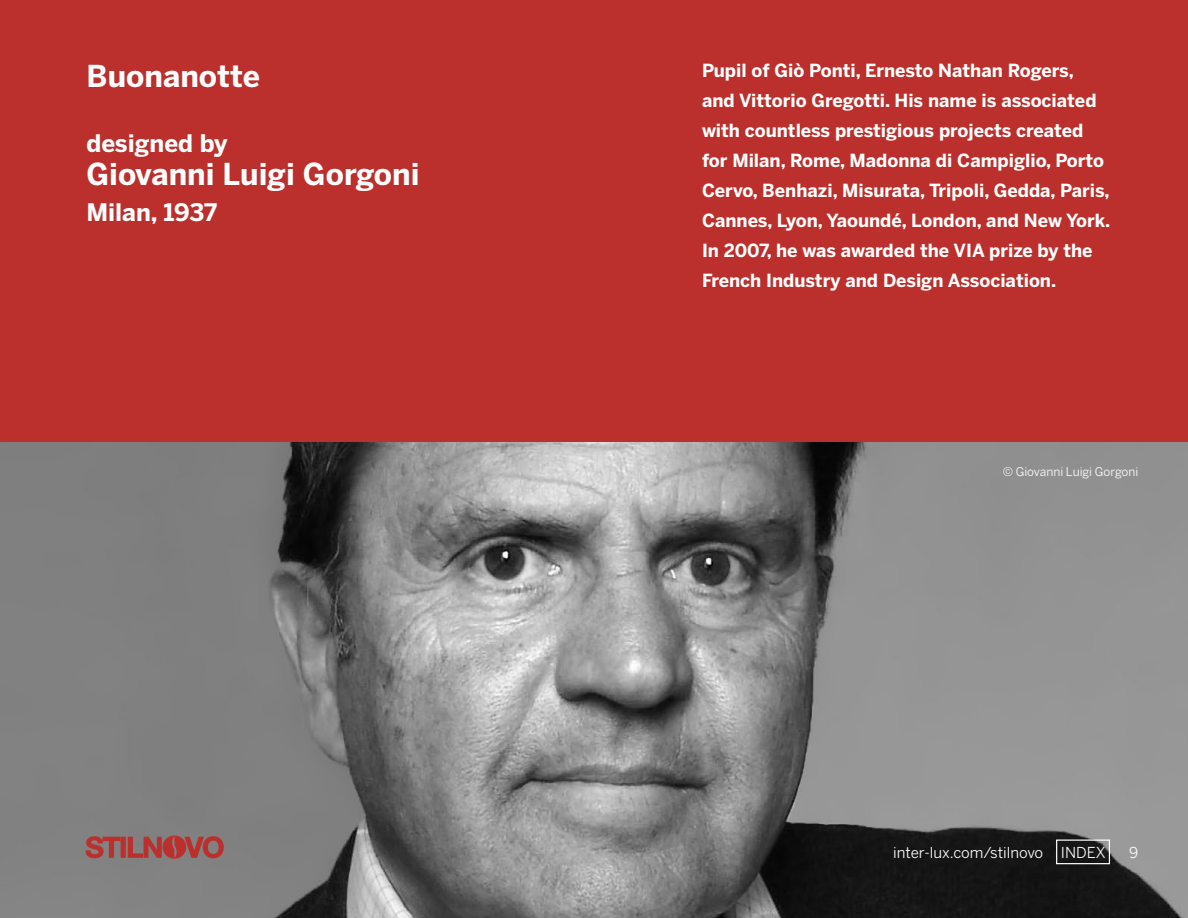
<style>
.page{position:relative;width:1188px;height:918px;background:#fff}
.page>*{position:absolute;margin:0;border:0;box-sizing:border-box;transform-origin:0 0}
.t1{font:700 30px "Benton Sans";color:#fff}
.t2{font:700 24px "Benton Sans";color:#fff}
.t3{font:700 18px/30px "Benton Sans";color:#fff}
.t4{font:15px "Benton Sans";color:#fff}
.t5{font:12px "Benton Sans";color:#fff}
</style>
<div class="page">
<div style="left:0;top:0;width:1188px;height:554px;background:#bb302c"></div>
<img style="left:0;top:443px;width:1188px;height:475px">
<svg style="left:85px;top:835px;width:153px;height:24px"></svg>
<div style="left:1056px;top:840px;width:54px;height:24px;border:1px solid #fff"></div>
<hr style="left:0;top:821px;width:1188px;height:1px;background:#ec008c">
<p class="t1" style="left:86px;top:58px;width:175px">Buonanotte</p>
<p class="t2" style="left:86px;top:129px;width:143px">designed by</p>
<p class="t1" style="left:86px;top:156px;width:335px">Giovanni Luigi Gorgoni</p>
<p class="t2" style="left:86px;top:198px;width:132px">Milan, 1937</p>
<p class="t3" style="left:702px;top:56px;width:410px">Pupil of Giò Ponti, Ernesto Nathan Rogers, and Vittorio Gregotti. His name is associated with countless prestigious projects created for Milan, Rome, Madonna di Campiglio, Porto Cervo, Benhazi, Misurata, Tripoli, Gedda, Paris, Cannes, Lyon, Yaoundé, London, and New York.</p>
<p class="t3" style="left:702px;top:236px;width:392px">In 2007, he was awarded the VIA prize by the<br>French Industry and Design Association.</p>
<p class="t5" style="left:1003px;top:465px;width:137px">© Giovanni Luigi Gorgoni</p>
<p class="t4" style="left:893px;top:844px;width:214px">inter-lux.com/stilnovo INDEX</p>
<p class="t4" style="left:1129px;top:844px;width:11px">9</p>
</div>
